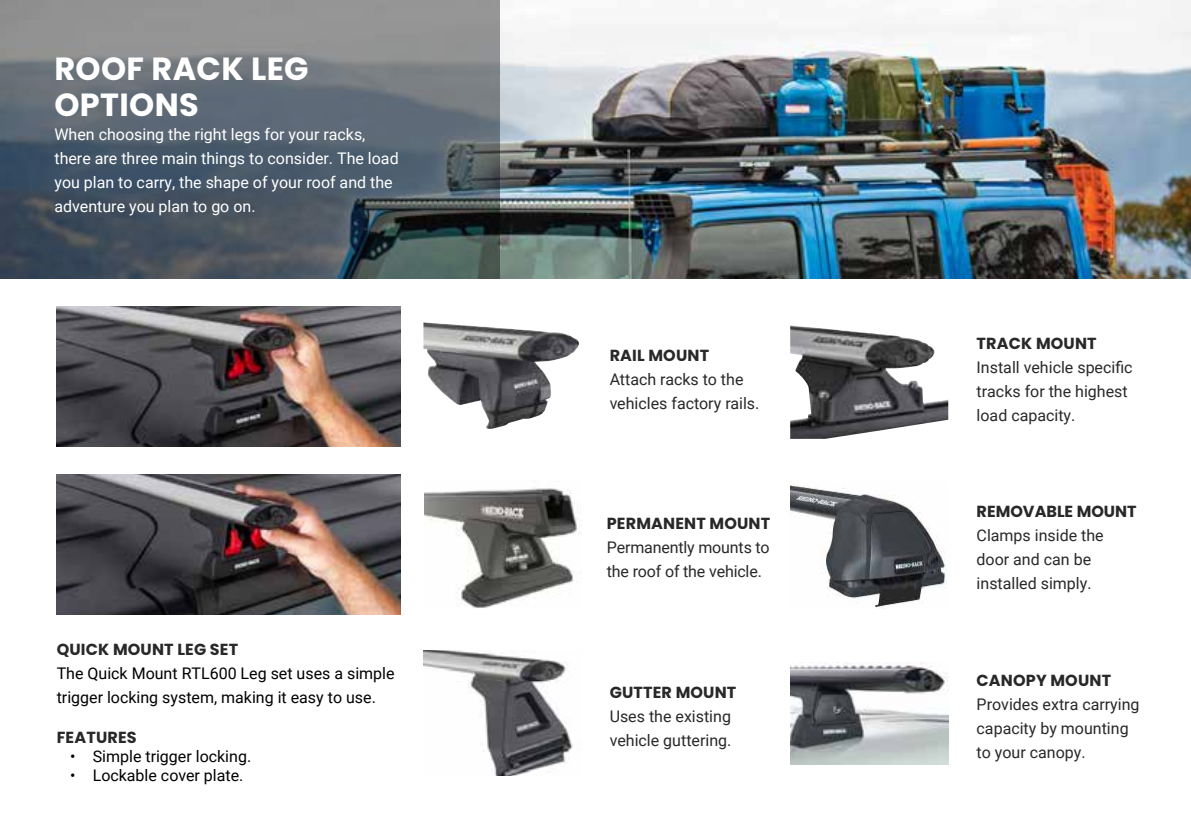
<style>
.page{position:relative;width:1191px;height:840px;background:#fff}
.page>*{position:absolute;margin:0;border:0;box-sizing:border-box;transform-origin:0 0}
.t1{font:700 32px/36px "Poppins";letter-spacing:.01em;color:#fff}
.t2{font:16px/24px "Roboto";color:#292829}
.t3{font:16px/24px "Roboto";color:#fff}
.t4{font:16px/24px "Roboto";color:#000}
.t5{font:700 16px "Poppins";letter-spacing:.01em;color:#292829}
</style>
<div class="page">
<img style="left:57px;top:474px;width:344px;height:140px">
<img style="left:57px;top:306px;width:344px;height:140px">
<img style="left:499px;top:0;width:692px;height:278px">
<img style="left:423px;top:322px;width:156px;height:107px">
<img style="left:790px;top:483px;width:157px;height:125px">
<img style="left:424px;top:650px;width:149px;height:125px">
<img style="left:790px;top:325px;width:158px;height:113px">
<img style="left:424px;top:488px;width:157px;height:120px">
<img style="left:790px;top:662px;width:158px;height:102px">
<svg style="left:0;top:0;width:499px;height:278px;background:#5f6971"></svg>
<h1 class="t1" style="left:54px;top:51px;width:256px">ROOF RACK LEG<br>OPTIONS</h1>
<p class="t3" style="left:54px;top:122px;width:346px">When choosing the right legs for your racks, there are three main things to consider. The load you plan to carry, the shape of your roof and the adventure you plan to go on.</p>
<p class="t5" style="left:57px;top:639px;width:183px">QUICK MOUNT LEG SET</p>
<p class="t4" style="left:57px;top:660px;width:339px">The Quick Mount RTL600 Leg set uses a simple trigger locking system, making it easy to use.</p>
<p class="t5" style="left:57px;top:727px;width:81px">FEATURES</p>
<p class="t4" style="left:70px;top:743px;width:183px">• Simple trigger locking.</p>
<p class="t4" style="left:70px;top:762px;width:175px">• Lockable cover plate.</p>
<p class="t5" style="left:609px;top:346px;width:101px">RAIL MOUNT</p>
<p class="t2" style="left:609px;top:366px;width:151px">Attach racks to the vehicles factory rails.</p>
<p class="t5" style="left:607px;top:514px;width:165px">PERMANENT MOUNT</p>
<p class="t2" style="left:607px;top:534px;width:164px">Permanently mounts to the roof of the vehicle.</p>
<p class="t5" style="left:609px;top:682px;width:128px">GUTTER MOUNT</p>
<p class="t2" style="left:609px;top:703px;width:123px">Uses the existing vehicle guttering.</p>
<p class="t5" style="left:976px;top:334px;width:122px">TRACK MOUNT</p>
<p class="t2" style="left:976px;top:354px;width:157px">Install vehicle specific tracks for the highest load capacity.</p>
<p class="t5" style="left:976px;top:502px;width:162px">REMOVABLE MOUNT</p>
<p class="t2" style="left:976px;top:522px;width:129px">Clamps inside the door and can be installed simply.</p>
<p class="t5" style="left:976px;top:670px;width:136px">CANOPY MOUNT</p>
<p class="t2" style="left:976px;top:691px;width:164px">Provides extra carrying capacity by mounting to your canopy.</p>
</div>
